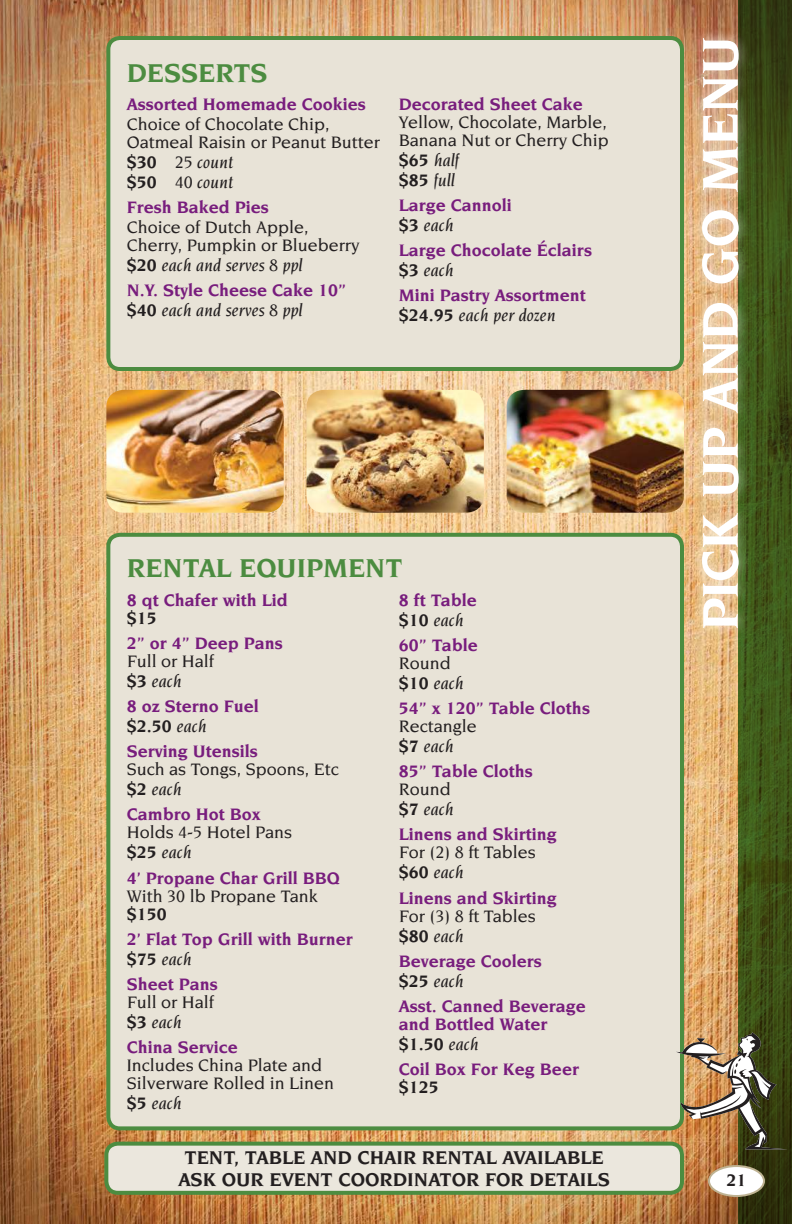
<style>
.page{position:relative;width:792px;height:1224px;background:#fff}
.page>*{position:absolute;margin:0;border:0;box-sizing:border-box;transform-origin:0 0}
.t1{font:700 54px "Novarese";letter-spacing:-.01em;color:#fff}
.t2{font:700 28px "Novarese";color:#4c8c40}
.t3{font:700 20px/22px "Novarese";color:#231f20;text-align:center}
.t4{font:700 18px/20px "Novarese";color:#781d7d}
.t5{font:500 18px/20px "Novarese";color:#231f20}
.t6{font:italic 500 18px/20px "Novarese";color:#231f20}
.t7{font:700 18px "Novarese";color:#231f20}
.s1{font-weight:700;font-style:normal}
.s2{color:#231f20}
.s3{font-weight:500;font-style:italic;color:#231f20}
.s4{font-weight:700}
.s5{font-style:italic}
</style>
<div class="page">
<img style="left:0;top:0;width:738px;height:1224px">
<svg style="left:738px;top:0;width:54px;height:1224px;background:#3b4e16"></svg>
<div style="left:709px;top:1166px;width:55px;height:30px;background:#fff;border-radius:50%"></div>
<div style="left:708px;top:1165px;width:57px;height:32px;border:2px solid #bfb393;border-radius:50%"></div>
<div style="left:108px;top:535px;width:574px;height:593px;background:#e8e3d7;border-radius:12px"></div>
<div style="left:106px;top:533px;width:578px;height:597px;border:4px solid #4c8c40;border-radius:12px"></div>
<div style="left:106px;top:1144px;width:576px;height:49px;background:#ebe7dd;border-radius:12px"></div>
<div style="left:104px;top:1142px;width:580px;height:53px;border:4px solid #4c8c40;border-radius:12px"></div>
<div style="left:690px;top:27px;width:60px;height:612px;background:#fff;opacity:.75"></div>
<div style="left:108px;top:38px;width:574px;height:331px;background:#e8e3d7;border-radius:12px"></div>
<div style="left:106px;top:36px;width:578px;height:335px;border:4px solid #4c8c40;border-radius:12px"></div>
<img style="left:106px;top:390px;width:178px;height:123px">
<img style="left:306px;top:390px;width:178px;height:123px">
<img style="left:507px;top:390px;width:177px;height:123px">
<svg style="left:676px;top:1032px;width:112px;height:117px;background:#907e58"></svg>
<h2 class="t2" style="left:127px;top:60px;width:143px">DESSERTS</h2>
<p class="t4" style="left:127px;top:94px;width:241px">Assorted Homemade Cookies</p>
<p class="t5" style="left:127px;top:116px;width:255px;line-height:18px">Choice of Chocolate Chip,<br>Oatmeal Raisin or Peanut Butter</p>
<p class="t6" style="left:127px;top:153px;width:108px"><span class="s1">$30</span> 25 count <span class="s1">$50</span> 40 count</p>
<p class="t4" style="left:127px;top:198px;width:144px">Fresh Baked Pies</p>
<p class="t5" style="left:127px;top:219px;width:235px;line-height:18px">Choice of Dutch Apple,<br>Cherry, Pumpkin or Blueberry</p>
<p class="t4" style="left:127px;top:253px;width:221px;line-height:25.2px"><span class="s2">$20</span> <span class="s3">each and serves 8 ppl<br></span>N.Y. Style Cheese Cake 10”</p>
<p class="t6" style="left:127px;top:301px;width:177px"><span class="s1">$40</span> each and serves 8 ppl</p>
<p class="t4" style="left:399px;top:94px;width:186px">Decorated Sheet Cake</p>
<p class="t5" style="left:399px;top:114px;width:212px;line-height:18px">Yellow, Chocolate, Marble,<br>Banana Nut or Cherry Chip</p>
<p class="t6" style="left:399px;top:151px;width:62px"><span class="s1">$65</span> half <span class="s1">$85</span> full</p>
<p class="t4" style="left:399px;top:196px;width:115px">Large Cannoli <span class="s2">$3</span> <span class="s3">each</span></p>
<p class="t4" style="left:399px;top:241px;width:195px">Large Chocolate Éclairs <span class="s2">$3</span> <span class="s3">each</span></p>
<p class="t4" style="left:399px;top:286px;width:189px">Mini Pastry Assortment <span class="s2">$24.95</span> <span class="s3">each per dozen</span></p>
<h2 class="t2" style="left:127px;top:555px;width:277px">RENTAL EQUIPMENT</h2>
<p class="t4" style="left:127px;top:590px;width:163px">8 qt Chafer with Lid</p>
<p class="t7" style="left:127px;top:610px;width:32px">$15</p>
<p class="t4" style="left:127px;top:634px;width:158px">2” or 4” Deep Pans</p>
<p class="t5" style="left:127px;top:652px;width:89px">Full or Half <span class="s4">$3</span> <span class="s5">each</span></p>
<p class="t4" style="left:127px;top:697px;width:134px">8 oz Sterno Fuel <span class="s2">$2.50</span> <span class="s3">each</span></p>
<p class="t4" style="left:127px;top:742px;width:133px">Serving Utensils</p>
<p class="t5" style="left:127px;top:760px;width:214px">Such as Tongs, Spoons, Etc <span class="s4">$2</span> <span class="s5">each</span></p>
<p class="t4" style="left:127px;top:805px;width:136px">Cambro Hot Box</p>
<p class="t5" style="left:127px;top:824px;width:167px">Holds 4-5 Hotel Pans <span class="s4">$25</span> <span class="s5">each</span></p>
<p class="t4" style="left:127px;top:868px;width:215px">4’ Propane Char Grill BBQ</p>
<p class="t5" style="left:127px;top:887px;width:193px">With 30 lb Propane Tank</p>
<p class="t7" style="left:127px;top:906px;width:42px">$150</p>
<p class="t4" style="left:127px;top:930px;width:228px">2’ Flat Top Grill with Burner <span class="s2">$75</span> <span class="s3">each</span></p>
<p class="t4" style="left:127px;top:975px;width:93px">Sheet Pans</p>
<p class="t5" style="left:127px;top:993px;width:89px">Full or Half <span class="s4">$3</span> <span class="s5">each</span></p>
<p class="t4" style="left:127px;top:1038px;width:113px">China Service</p>
<p class="t5" style="left:127px;top:1057px;width:209px;line-height:18px">Includes China Plate and<br>Silverware Rolled in Linen</p>
<p class="t6" style="left:127px;top:1094px;width:57px"><span class="s1">$5</span> each</p>
<p class="t4" style="left:399px;top:590px;width:80px">8 ft Table <span class="s2">$10</span> <span class="s3">each</span></p>
<p class="t4" style="left:399px;top:636px;width:81px">60” Table</p>
<p class="t5" style="left:399px;top:654px;width:67px">Round <span class="s4">$10</span> <span class="s5">each</span></p>
<p class="t4" style="left:399px;top:699px;width:193px">54” x 120” Table Cloths</p>
<p class="t5" style="left:399px;top:717px;width:80px">Rectangle <span class="s4">$7</span> <span class="s5">each</span></p>
<p class="t4" style="left:399px;top:762px;width:136px">85” Table Cloths</p>
<p class="t5" style="left:399px;top:780px;width:57px">Round <span class="s4">$7</span> <span class="s5">each</span></p>
<p class="t4" style="left:399px;top:825px;width:160px">Linens and Skirting</p>
<p class="t5" style="left:399px;top:844px;width:139px">For (2) 8 ft Tables <span class="s4">$60</span> <span class="s5">each</span></p>
<p class="t4" style="left:399px;top:888px;width:160px">Linens and Skirting</p>
<p class="t5" style="left:399px;top:907px;width:139px">For (3) 8 ft Tables <span class="s4">$80</span> <span class="s5">each</span></p>
<p class="t4" style="left:399px;top:952px;width:145px">Beverage Coolers <span class="s2">$25</span> <span class="s3">each</span></p>
<p class="t4" style="left:399px;top:998px;width:189px;line-height:18px">Asst. Canned Beverage and Bottled Water</p>
<p class="t4" style="left:399px;top:1032px;width:182px;line-height:25.2px"><span class="s2">$1.50</span> <span class="s3">each<br></span>Coil Box For Keg Beer</p>
<p class="t7" style="left:399px;top:1079px;width:42px">$125</p>
<p class="t3" style="left:178px;top:1147px;width:433px">TENT, TABLE AND CHAIR RENTAL AVAILABLE<br>ASK OUR EVENT COORDINATOR FOR DETAILS</p>
<h1 class="t1" style="left:696px;top:631px;width:596px;rotate:-90deg">PICK UP AND GO MENU</h1>
<p class="t7" style="left:726px;top:1172px;width:22px">21</p>
</div>
